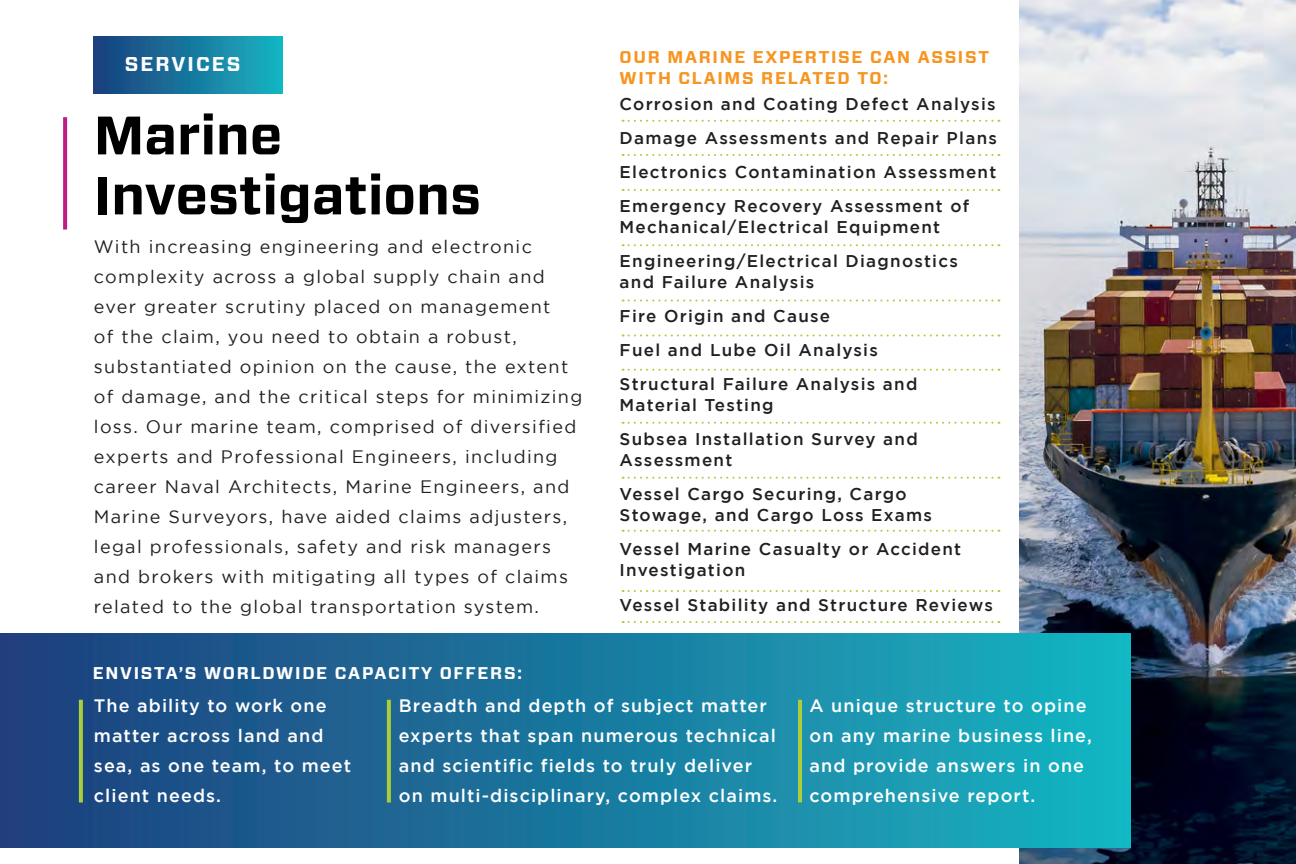
<style>
.page{position:relative;width:1296px;height:864px;background:#fff}
.page>*{position:absolute;margin:0;border:0;box-sizing:border-box;transform-origin:0 0}
.t1{font:700 54px/60px "Forza";color:#000}
.t2{font:700 20px "Forza";letter-spacing:.1em;color:#fff}
.t3{font:18px/30px "Gotham";letter-spacing:.075em;color:#231f20}
.t4{font:500 18px/30px "Gotham";letter-spacing:.06em;color:#fff}
.t5{font:500 17px/21px "Gotham";letter-spacing:.075em;color:#231f20}
.t6{font:700 17px/20.4px "Forza";letter-spacing:.1em;color:#f79521}
.t7{font:700 17px "Forza";letter-spacing:.1em;color:#fff}
</style>
<div class="page">
<img style="left:1020px;top:0;width:276px;height:864px">
<div style="left:0;top:634px;width:1130px;height:214px;background:linear-gradient(to right,#1f3c7b,#17b5c2)"></div>
<svg style="left:63px;top:117px;width:4px;height:113px"></svg>
<svg style="left:79px;top:700px;width:4px;height:102px"></svg>
<svg style="left:387px;top:700px;width:4px;height:102px"></svg>
<hr style="left:798px;top:700px;width:4px;height:102px;background:#abcf3a">
<div style="left:94px;top:36px;width:189px;height:58px;background:linear-gradient(to right,#1a3e7c,#17b4c1)"></div>
<svg style="left:623px;top:120px;width:376px;height:2px"></svg>
<svg style="left:623px;top:335px;width:376px;height:2px"></svg>
<svg style="left:623px;top:189px;width:376px;height:2px"></svg>
<svg style="left:623px;top:422px;width:376px;height:2px"></svg>
<svg style="left:623px;top:530px;width:376px;height:2px"></svg>
<svg style="left:623px;top:621px;width:376px;height:2px"></svg>
<svg style="left:623px;top:154px;width:376px;height:2px"></svg>
<svg style="left:623px;top:369px;width:376px;height:2px"></svg>
<svg style="left:623px;top:477px;width:376px;height:2px"></svg>
<svg style="left:623px;top:590px;width:376px;height:2px"></svg>
<svg style="left:623px;top:244px;width:376px;height:2px"></svg>
<svg style="left:623px;top:300px;width:376px;height:2px"></svg>
<p class="t2" style="left:125px;top:50px;width:117px">SERVICES</p>
<p class="t1" style="left:94px;top:106px;width:389px">Marine<br>Investigations</p>
<p class="t3" style="left:94px;top:231px;width:490px">With increasing engineering and electronic complexity across a global supply chain and ever greater scrutiny placed on management<br>of the claim, you need to obtain a robust, substantiated opinion on the cause, the extent of damage, and the critical steps for minimizing loss. Our marine team, comprised of diversified experts and Professional Engineers, including career Naval Architects, Marine Engineers, and Marine Surveyors, have aided claims adjusters, legal professionals, safety and risk managers and brokers with mitigating all types of claims related to the global transportation system.</p>
<p class="t7" style="left:93px;top:662px;width:430px">ENVISTA’S WORLDWIDE CAPACITY OFFERS:</p>
<p class="t6" style="left:620px;top:47px;width:371px">OUR MARINE EXPERTISE CAN ASSIST<br>WITH CLAIMS RELATED TO:</p>
<p class="t5" style="left:620px;top:93px;width:378px">Corrosion and Coating Defect Analysis</p>
<p class="t5" style="left:620px;top:127px;width:379px">Damage Assessments and Repair Plans</p>
<p class="t5" style="left:620px;top:161px;width:378px">Electronics Contamination Assessment</p>
<p class="t5" style="left:620px;top:195px;width:351px">Emergency Recovery Assessment of<br>Mechanical/Electrical Equipment</p>
<p class="t5" style="left:620px;top:250px;width:340px">Engineering/Electrical Diagnostics and Failure Analysis</p>
<p class="t5" style="left:620px;top:305px;width:212px">Fire Origin and Cause</p>
<p class="t5" style="left:620px;top:339px;width:260px">Fuel and Lube Oil Analysis</p>
<p class="t5" style="left:620px;top:373px;width:299px">Structural Failure Analysis and<br>Material Testing</p>
<p class="t5" style="left:620px;top:428px;width:300px">Subsea Installation Survey and<br>Assessment</p>
<p class="t5" style="left:620px;top:483px;width:314px">Vessel Cargo Securing, Cargo<br>Stowage, and Cargo Loss Exams</p>
<p class="t5" style="left:620px;top:538px;width:343px">Vessel Marine Casualty or Accident<br>Investigation</p>
<p class="t5" style="left:620px;top:594px;width:375px">Vessel Stability and Structure Reviews</p>
<p class="t4" style="left:94px;top:690px;width:259px">The ability to work one matter across land and sea, as one team, to meet client needs.</p>
<p class="t4" style="left:399px;top:690px;width:380px">Breadth and depth of subject matter experts that span numerous technical and scientific fields to truly deliver on multi-disciplinary, complex claims.</p>
<p class="t4" style="left:810px;top:690px;width:284px">A unique structure to opine on any marine business line, and provide answers in one comprehensive report.</p>
</div>
